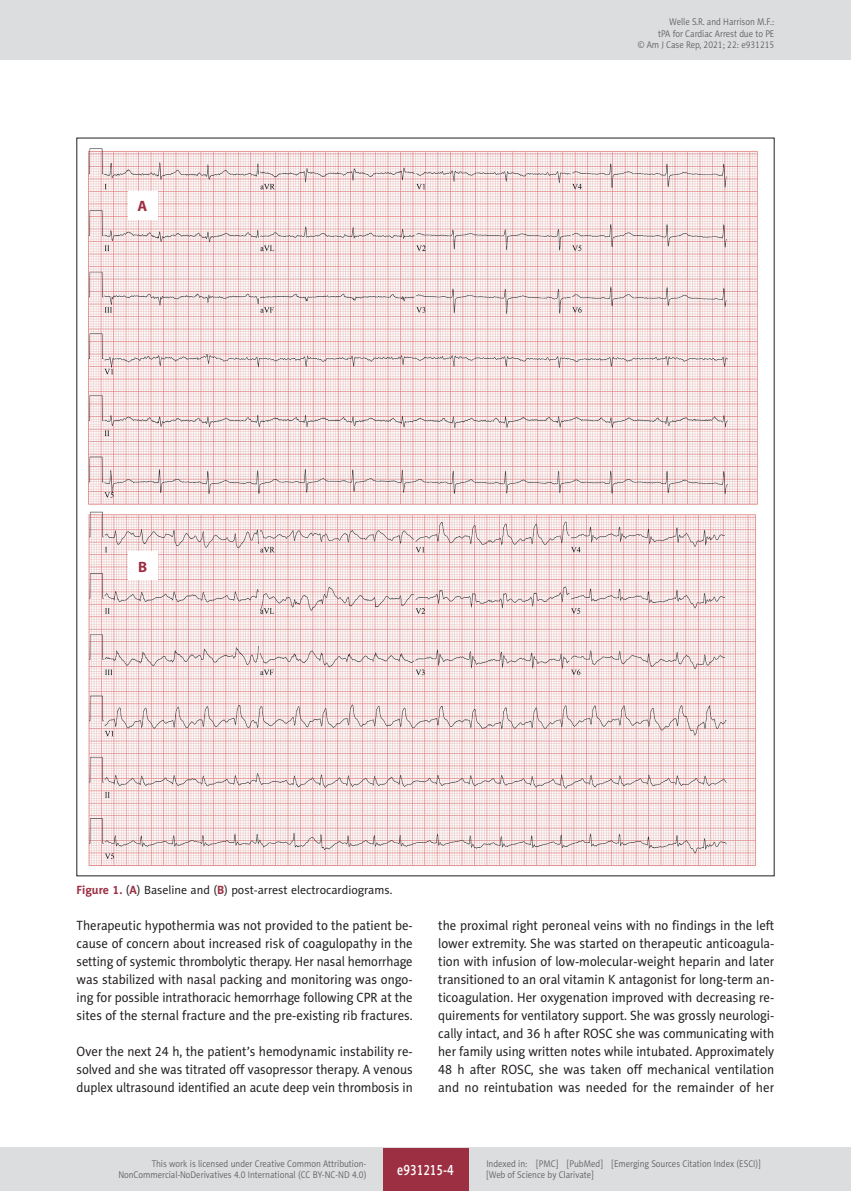
<style>
.page{position:relative;width:851px;height:1191px;background:#fff}
.page>*{position:absolute;margin:0;border:0;box-sizing:border-box;transform-origin:0 0}
.t1{font:15px "Naomi Sans EFN Medium";color:#fff;scale:.8 1}
.t2{font:700 15px "Myriad Pro";color:#9d2f42}
.AJCR_Body{font:13.5px/18px "Naomi Sans EFN";color:#231f20;text-align:justify;scale:.95 1}
.AJCR_Rycina_tytul{font:12px "Naomi Sans EFN";color:#231f20}
.t3{font:9.75px/11.2px "Naomi Sans EFN Light";color:#57585a;text-align:right;scale:.9 1}
.s1{font-weight:700;color:#9d2f42}
</style>
<div class="page">
<img style="left:88px;top:148px;width:670px;height:718px">
<div style="left:128px;top:192px;width:29px;height:28px;background:#fff"></div>
<div style="left:128px;top:552px;width:29px;height:28px;background:#fff"></div>
<div style="left:0;top:0;width:850px;height:60px;background:#dcdddf"></div>
<hr style="left:850px;top:0;width:1px;height:60px;background:#dcdddf">
<div style="left:0;top:1148px;width:850px;height:43px;background:#dcdddf"></div>
<div style="left:383px;top:1147px;width:85px;height:43px;background:#9d2f42"></div>
<p class="t2" style="left:138px;top:197px;width:11px">A</p>
<p class="t3" style="left:637px;top:16px;width:153px">Welle S.R. and Harrison M.F.:<br>tPA for Cardiac Arrest due to PE<br>© Am J Case Rep, 2021; 22: e931215</p>
<p class="t2" style="left:138px;top:557px;width:11px">B</p>
<p class="AJCR_Rycina_tytul" style="left:77px;top:883px;width:317px"><span class="s1">Figure 1.</span> (<span class="s1">A</span>) Baseline and (<span class="s1">B</span>) post-arrest electrocardiograms.</p>
<p class="AJCR_Body" style="left:77px;top:916px;width:355px">Therapeutic hypothermia was not provided to the patient be&shy;cause of concern about increased risk of coagulopathy in the setting of systemic thrombolytic therapy. Her nasal hemorrhage was stabilized with nasal packing and monitoring was ongo&shy;ing for possible intrathoracic hemorrhage following CPR at the sites of the sternal fracture and the pre-existing rib fractures.</p>
<p class="AJCR_Body" style="left:77px;top:1042px;width:355px">Over the next 24 h, the patient’s hemodynamic instability re&shy;solved and she was titrated off vasopressor therapy. A venous duplex ultrasound identified an acute deep vein thrombosis in</p>
<p class="AJCR_Body" style="left:438px;top:916px;width:355px">the proximal right peroneal veins with no findings in the left lower extremity. She was started on therapeutic anticoagula&shy;tion with infusion of low-molecular-weight heparin and later transitioned to an oral vitamin K antagonist for long-term an&shy;ticoagulation. Her oxygenation improved with decreasing re&shy;quirements for ventilatory support. She was grossly neurologi&shy;cally intact, and 36 h after ROSC she was communicating with her family using written notes while intubated. Approximately 48 h after ROSC, she was taken off mechanical ventilation and no reintubation was needed for the remainder of her</p>
<p class="t3" style="left:118px;top:1158px;width:277px">This work is licensed under Creative Common Attribution-<br>NonCommercial-NoDerivatives 4.0 International (CC BY-NC-ND 4.0)</p>
<p class="t1" style="left:397px;top:1160px;width:72px">e931215-4</p>
<p class="t3" style="left:486px;top:1158px;width:306px;text-align:left">Indexed in: [PMC] [PubMed] [Emerging Sources Citation Index (ESCI)] [Web of Science by Clarivate]</p>
</div>
